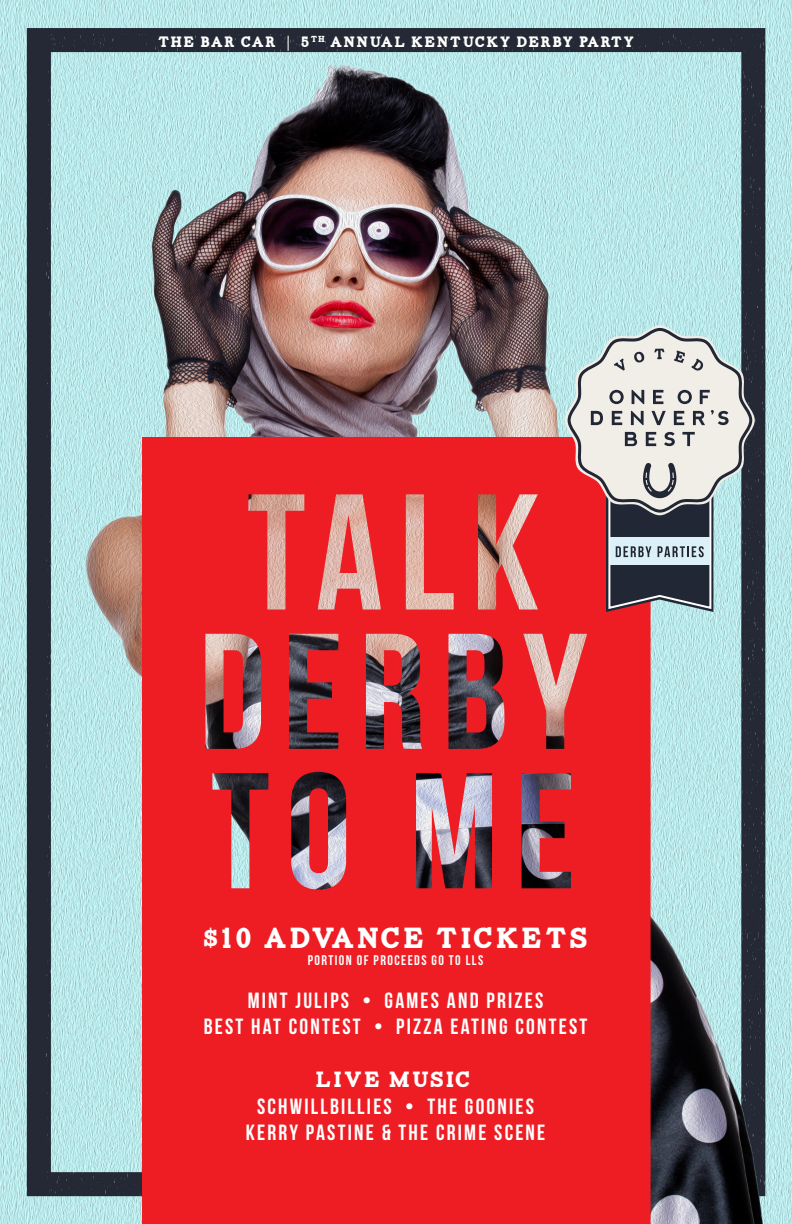
<style>
.page{position:relative;width:792px;height:1224px;background:#fff}
.page>*{position:absolute;margin:0;border:0;box-sizing:border-box;transform-origin:0 0}
.t1{font:29px "Carton";letter-spacing:.09em;color:#fff}
.t2{font:700 22px/26.4px "Bebas Neue";letter-spacing:.1em;color:#fff;text-align:center}
.t3{font:15px "Carton";letter-spacing:.085em;color:#fff}
.t4{font:700 14px "Bebas Neue";letter-spacing:.1em;color:#fff}
.s1{font-family:"Myriad Pro"}
.s2{font-family:"Carton";font-weight:400}
</style>
<div class="page">
<img style="left:0;top:0;width:792px;height:1224px">
<svg style="left:142px;top:437px;width:509px;height:787px;background:#e12a30"></svg>
<svg style="left:565px;top:325px;width:190px;height:287px;background:#ae9ea0"></svg>
<p class="t3" style="left:158px;top:36px;width:477px">THE BAR CAR <span class="s1">|</span> 5<sup>TH</sup> ANNUAL KENTUCKY DERBY PARTY</p>
<p class="t1" style="left:203px;top:926px;width:386px">$10 ADVANCE TICKETS</p>
<p class="t4" style="left:308px;top:952px;width:177px">PORTION OF PROCEEDS GO TO LLS</p>
<p class="t2" style="left:204px;top:987px;width:385px">MINT JULIPS • GAMES AND PRIZES<br>BEST HAT CONTEST • PIZZA EATING CONTEST</p>
<p class="t2" style="left:246px;top:1066px;width:301px"><span class="s2">LIVE MUSIC<br></span>SCHWILLBILLIES • THE GOONIES<br>KERRY PASTINE &amp; THE CRIME SCENE</p>
</div>
